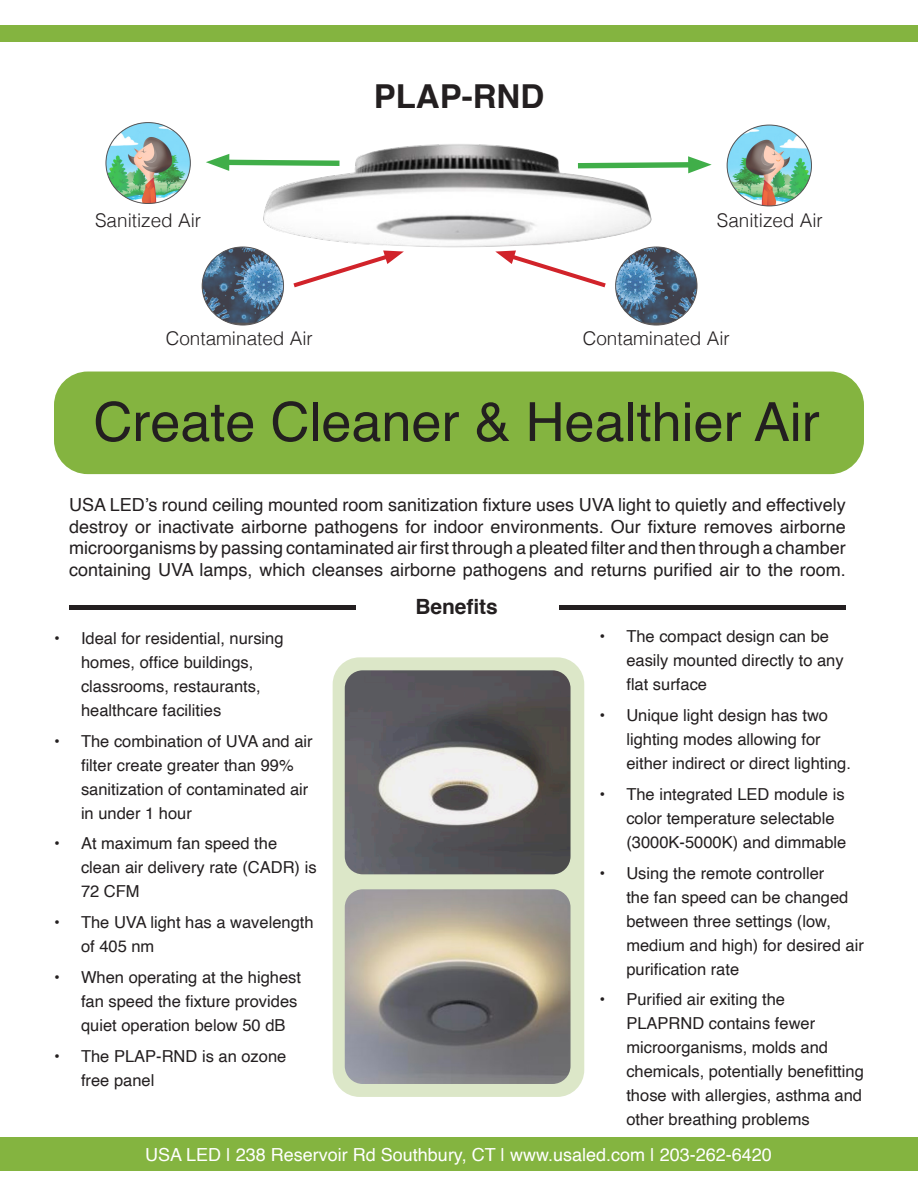
<style>
.page{position:relative;width:918px;height:1188px;background:#fff}
.page>*{position:absolute;margin:0;border:0;box-sizing:border-box;transform-origin:0 0}
.t1{font:54px "Helvetica";color:#231f20}
.t2{font:700 33px "Helvetica";color:#231f20}
.t3{font:700 21px "Helvetica";letter-spacing:-.005em;color:#231f20}
.t4{font:300 18.9px "Helvetica";color:#231f20}
.t5{font:18px/21.6px "Helvetica";color:#231f20;text-align:justify}
.t6{font:18px "Helvetica";color:#fff}
.t7{font:16.5px/24px "Helvetica";color:#231f20}
</style>
<div class="page">
<div style="left:54px;top:372px;width:810px;height:102px;background:#84b440;border-radius:34px"></div>
<div style="left:333px;top:657px;width:251px;height:440px;background:#dce7c8;border-radius:27px"></div>
<img style="left:345px;top:670px;width:226px;height:204px">
<img style="left:345px;top:889px;width:226px;height:195px">
<img style="left:263px;top:144px;width:397px;height:104px">
<img style="left:107px;top:123px;width:83px;height:81px">
<div style="left:105px;top:122px;width:86px;height:82px;border:1px solid #231f20;border-radius:50%"></div>
<svg style="left:206px;top:154px;width:139px;height:17px"></svg>
<img style="left:616px;top:247px;width:81px;height:76px">
<div style="left:615px;top:247px;width:82px;height:78px;border:1px solid #231f20;border-radius:50%"></div>
<svg style="left:495px;top:250px;width:111px;height:38px"></svg>
<img style="left:202px;top:247px;width:82px;height:76px">
<div style="left:202px;top:247px;width:82px;height:78px;border:1px solid #231f20;border-radius:50%"></div>
<svg style="left:293px;top:250px;width:111px;height:38px"></svg>
<img style="left:727px;top:125px;width:84px;height:81px">
<div style="left:727px;top:125px;width:85px;height:81px;border:1px solid #231f20;border-radius:50%"></div>
<svg style="left:573px;top:156px;width:139px;height:17px"></svg>
<div style="left:69px;top:605px;width:287px;height:5px;background:#231f20"></div>
<div style="left:559px;top:605px;width:287px;height:5px;background:#231f20"></div>
<div style="left:0;top:26px;width:918px;height:16px;background:#84b440"></div>
<div style="left:0;top:1138px;width:918px;height:33px;background:#84b440"></div>
<p class="t4" style="left:95px;top:204px;width:108px">Sanitized Air</p>
<p class="t2" style="left:374px;top:70px;width:172px">PLAP-RND</p>
<p class="t4" style="left:717px;top:204px;width:108px">Sanitized Air</p>
<p class="t4" style="left:166px;top:322px;width:149px">Contaminated Air</p>
<p class="t4" style="left:583px;top:322px;width:149px">Contaminated Air</p>
<p class="t1" style="left:93px;top:380px;width:728px">Create Cleaner &amp; Healthier Air</p>
<p class="t5" style="left:69px;top:494px;width:778px">USA LED’s round ceiling mounted room sanitization fixture uses UVA light to quietly and effectively destroy or inactivate airborne pathogens for indoor environments. Our fixture removes airborne microorganisms by passing contaminated air first through a pleated filter and then through a chamber containing UVA lamps, which cleanses airborne pathogens and returns purified air to the room.</p>
<p class="t3" style="left:415px;top:589px;width:84px">Benefits</p>
<p class="t7" style="left:81px;top:627px;width:204px;text-indent:-27px">• Ideal for residential, nursing homes, office buildings, classrooms, restaurants, healthcare facilities</p>
<p class="t7" style="left:81px;top:729px;width:233px;text-indent:-27px">• The combination of UVA and air filter create greater than 99% sanitization of contaminated air in under 1 hour</p>
<p class="t7" style="left:81px;top:832px;width:237px;text-indent:-27px">• At maximum fan speed the clean air delivery rate (CADR) is<br>72 CFM</p>
<p class="t7" style="left:81px;top:911px;width:234px;text-indent:-27px">• The UVA light has a wavelength of 405 nm</p>
<p class="t7" style="left:81px;top:966px;width:222px;text-indent:-27px">• When operating at the highest fan speed the fixture provides quiet operation below 50 dB</p>
<p class="t7" style="left:81px;top:1044px;width:207px;text-indent:-27px">• The PLAP-RND is an ozone free panel</p>
<p class="t7" style="left:626px;top:625px;width:219px;text-indent:-27px">• The compact design can be easily mounted directly to any flat surface</p>
<p class="t7" style="left:626px;top:704px;width:226px;text-indent:-27px">• Unique light design has two lighting modes allowing for either indirect or direct lighting.</p>
<p class="t7" style="left:626px;top:783px;width:222px;text-indent:-27px">• The integrated LED module is color temperature selectable (3000K-5000K) and dimmable</p>
<p class="t7" style="left:626px;top:861px;width:239px;text-indent:-27px">• Using the remote controller<br>the fan speed can be changed between three settings (low, medium and high) for desired air purification rate</p>
<p class="t7" style="left:626px;top:988px;width:239px;text-indent:-27px">• Purified air exiting the<br>PLAPRND contains fewer microorganisms, molds and chemicals, potentially benefitting those with allergies, asthma and other breathing problems</p>
<p class="t6" style="left:145px;top:1141px;width:628px">USA LED | 238 Reservoir Rd Southbury, CT | www.usaled.com | 203-262-6420</p>
</div>
